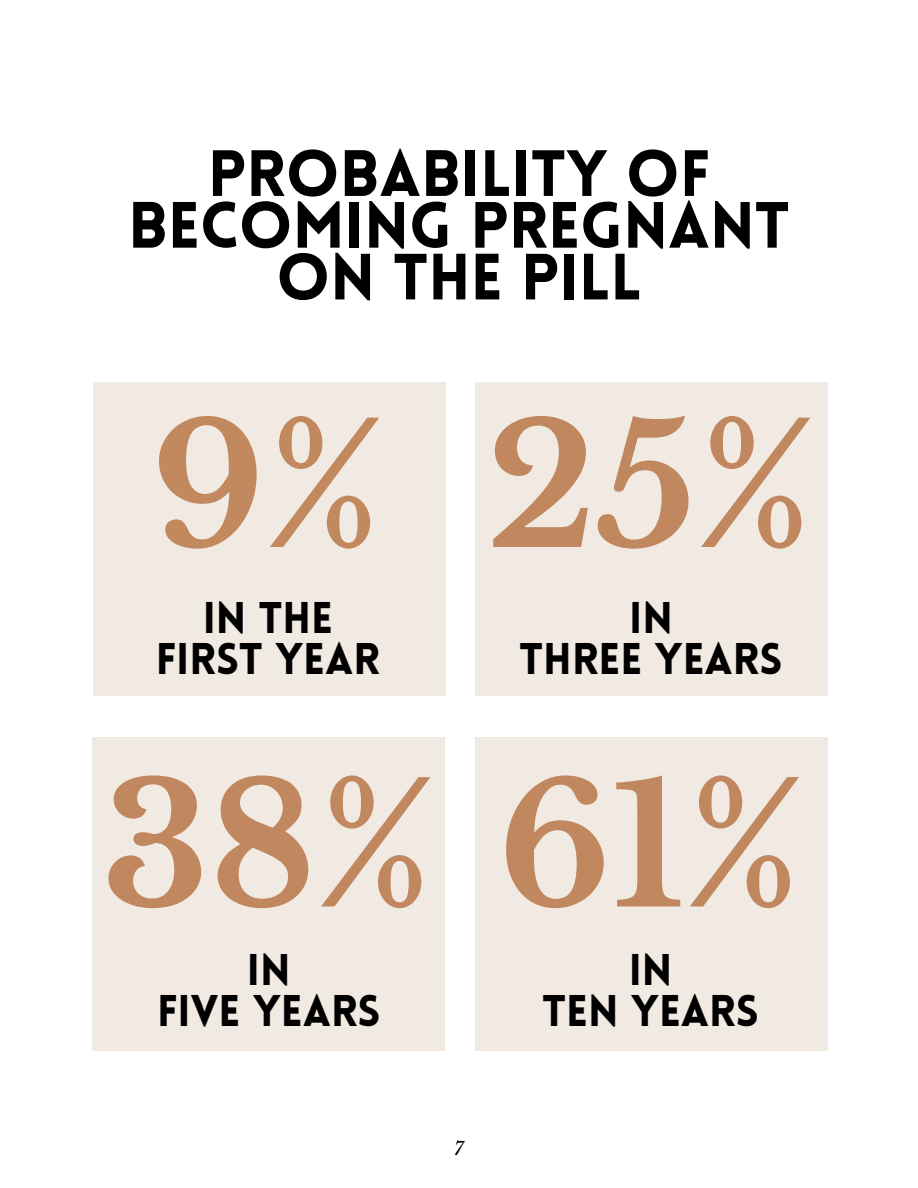
<style>
.page{position:relative;width:918px;height:1188px;background:#fff}
.page>*{position:absolute;margin:0;border:0;box-sizing:border-box;transform-origin:0 0}
.t1{font:700 168px/359.5px "Libre Baskerville";color:#c1875f}
.t2{font:900 63.9px/51.8px "Lovelo";color:#000;text-align:center}
.t3{font:900 43.35px/40.5px "Lovelo";color:#000;text-align:center}
.t4{font:italic 18px "Libre Baskerville";color:#000}
.s1{color:#c2885e}
</style>
<div class="page">
<div style="left:92px;top:738px;width:352px;height:313px;background:#f1eae2"></div>
<div style="left:93px;top:382px;width:352px;height:313px;background:#f1eae2"></div>
<div style="left:475px;top:382px;width:352px;height:313px;background:#f1eae2"></div>
<div style="left:475px;top:738px;width:352px;height:313px;background:#f1eae2"></div>
<h2 class="t2" style="left:128px;top:154px;width:663px">PROBABILITY OF<br>BECOMING PREGNANT<br>ON THE PILL</h2>
<h1 class="t1" style="left:102px;top:308px;width:715px"><span class="s1">9%</span> 25%<br>38% 61%</h1>
<p class="t3" style="left:156px;top:602px;width:226px">IN THE<br>FIRST YEAR</p>
<p class="t3" style="left:520px;top:602px;width:264px">IN<br>THREE YEARS</p>
<p class="t3" style="left:157px;top:954px;width:225px">IN<br>FIVE YEARS</p>
<p class="t3" style="left:542px;top:954px;width:218px">IN<br>TEN YEARS</p>
<p class="t4" style="left:454px;top:1137px;width:11px">7</p>
</div>
